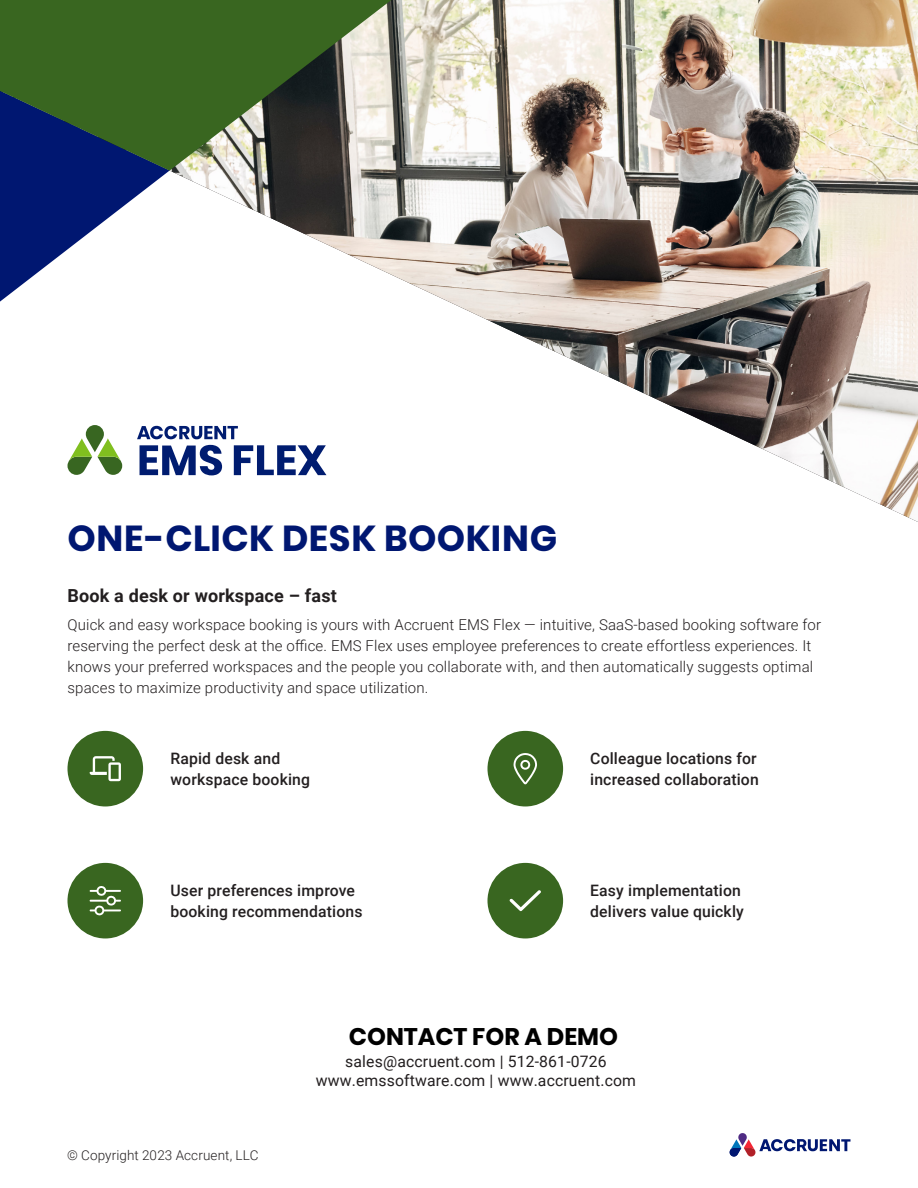
<style>
.page{position:relative;width:918px;height:1188px;background:#fff}
.page>*{position:absolute;margin:0;border:0;box-sizing:border-box;transform-origin:0 0}
.Heading1{font:700 36px "Poppins";letter-spacing:.015em;color:#001771}
.t1{font:700 24px "Poppins";color:#000}
.Bodycopy{font:700 18px "Roboto";letter-spacing:.01em;color:#231f20}
.Icon_copy{font:500 15.75px/21px "Roboto";letter-spacing:.01em;color:#231f20}
.t2{font:15.75px/18.9px "Roboto";letter-spacing:.01em;color:#221e1f;text-align:center}
.Bodycopy-2{font:300 15px/21px "Roboto";letter-spacing:.01em;color:#231f20}
.Footer_Copyrite{font:300 13.5px "Roboto";letter-spacing:.01em;color:#231f20}
</style>
<div class="page">
<div style="left:488px;top:863px;width:75px;height:75px;background:#396620;border-radius:50%"></div>
<div style="left:67px;top:731px;width:76px;height:75px;background:#396620;border-radius:50%"></div>
<div style="left:488px;top:731px;width:75px;height:75px;background:#396620;border-radius:50%"></div>
<div style="left:67px;top:863px;width:76px;height:75px;background:#396620;border-radius:50%"></div>
<img style="left:122px;top:0;width:796px;height:522px">
<svg style="left:730px;top:1133px;width:120px;height:24px"></svg>
<svg style="left:0;top:0;width:425px;height:302px"></svg>
<svg style="left:0;top:0;width:391px;height:171px;background:#4b6844"></svg>
<svg style="left:90px;top:756px;width:31px;height:25px"></svg>
<svg style="left:510px;top:890px;width:31px;height:21px"></svg>
<svg style="left:514px;top:753px;width:23px;height:31px"></svg>
<svg style="left:89px;top:886px;width:32px;height:30px"></svg>
<svg style="left:67px;top:425px;width:55px;height:50px"></svg>
<svg style="left:137px;top:426px;width:101px;height:13px"></svg>
<svg style="left:140px;top:445px;width:82px;height:30px"></svg>
<svg style="left:234px;top:445px;width:92px;height:30px"></svg>
<p class="Heading1" style="left:68px;top:518px;width:491px">ONE-CLICK DESK BOOKING</p>
<p class="Bodycopy" style="left:68px;top:583px;width:271px">Book a desk or workspace – fast</p>
<p class="Bodycopy-2" style="left:68px;top:614px;width:755px">Quick and easy workspace booking is yours with Accruent EMS Flex — intuitive, SaaS-based booking software for reserving the perfect desk at the office. EMS Flex uses employee preferences to create effortless experiences. It knows your preferred workspaces and the people you collaborate with, and then automatically suggests optimal spaces to maximize productivity and space utilization.</p>
<p class="Icon_copy" style="left:170px;top:747px;width:141px">Rapid desk and workspace booking</p>
<p class="Icon_copy" style="left:170px;top:879px;width:194px">User preferences improve booking recommendations</p>
<p class="Icon_copy" style="left:590px;top:747px;width:170px">Colleague locations for increased collaboration</p>
<p class="Icon_copy" style="left:590px;top:879px;width:155px">Easy implementation delivers value quickly</p>
<h2 class="t1" style="left:349px;top:1022px;width:271px">CONTACT FOR A DEMO</h2>
<p class="Footer_Copyrite" style="left:67px;top:1146px;width:193px">© Copyright 2023 Accruent, LLC</p>
<p class="t2" style="left:316px;top:1051px;width:322px">sales@accruent.com | 512-861-0726 www.emssoftware.com | www.accruent.com</p>
</div>
